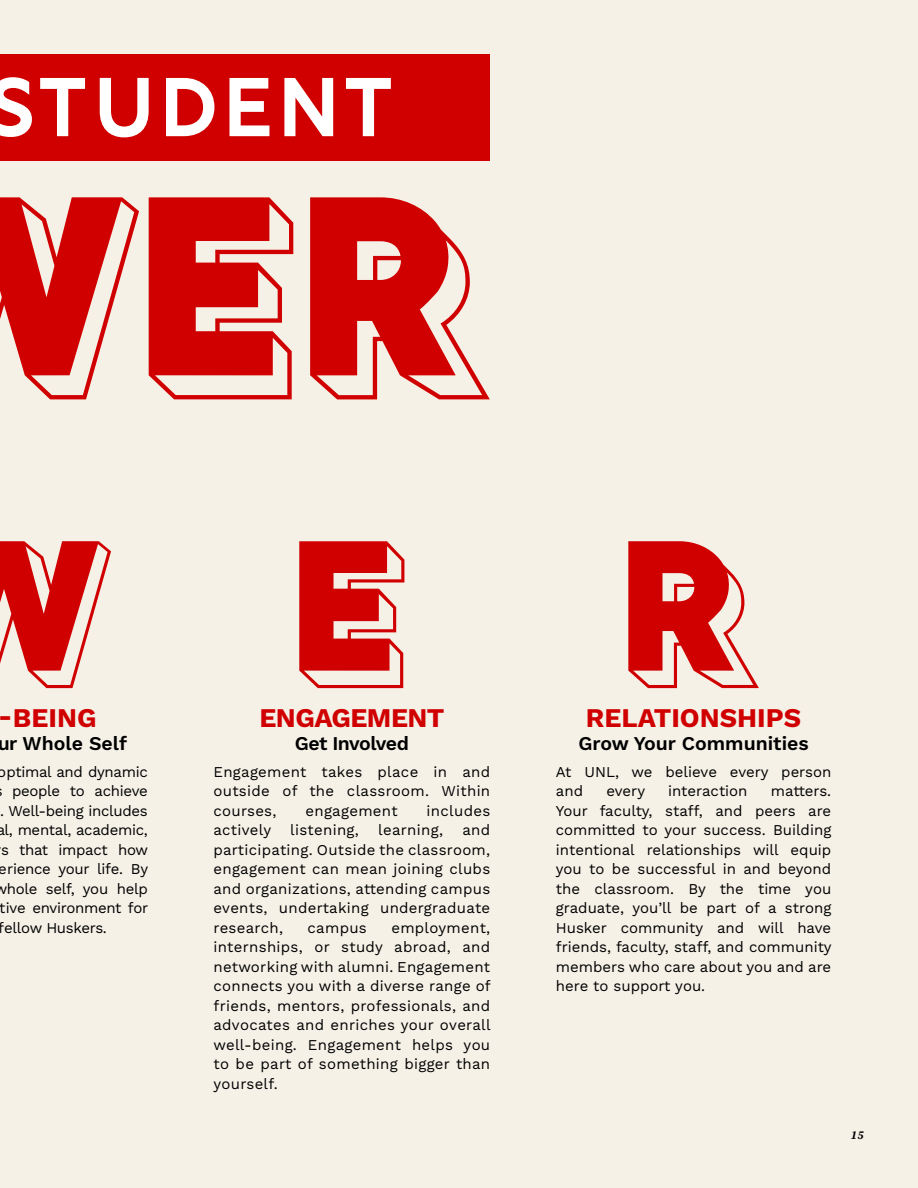
<style>
.page{position:relative;width:918px;height:1188px;background:#f5f1e7}
.page>*{position:absolute;margin:0;border:0;box-sizing:border-box;transform-origin:0 0}
.t1{font:700 27px "Work Sans";color:#d00000}
.t2{font:700 27px "Work Sans";letter-spacing:-.02em;color:#d00000}
.t3{font:600 19.5px "Work Sans";color:#000}
.t4{font:600 19.5px "Work Sans";letter-spacing:-.03em;color:#000}
.t5{font:15px/19.5px "Work Sans";color:#000;text-align:justify}
.t6{font:15px "Work Sans";letter-spacing:-.02em;color:#000}
.t7{font:15px "Work Sans";letter-spacing:.02em;color:#000}
.t8{font:italic 700 12px "Source Serif 4";color:#000}
</style>
<div class="page">
<div style="left:0;top:54px;width:490px;height:107px;background:#d00000"></div>
<svg style="left:0;top:77px;width:32px;height:60px"></svg>
<svg style="left:40px;top:78px;width:45px;height:58px"></svg>
<svg style="left:100px;top:78px;width:49px;height:59px"></svg>
<svg style="left:166px;top:78px;width:48px;height:58px"></svg>
<svg style="left:229px;top:78px;width:40px;height:58px"></svg>
<svg style="left:284px;top:78px;width:49px;height:58px"></svg>
<svg style="left:346px;top:78px;width:45px;height:58px"></svg>
<svg style="left:0;top:197px;width:139px;height:202px"></svg>
<svg style="left:310px;top:197px;width:180px;height:202px"></svg>
<svg style="left:149px;top:197px;width:144px;height:202px"></svg>
<svg style="left:0;top:541px;width:111px;height:147px"></svg>
<svg style="left:299px;top:541px;width:105px;height:147px"></svg>
<svg style="left:628px;top:541px;width:131px;height:147px"></svg>
<h1 class="t1" style="left:-1px;top:697px;width:99px">-BEING</h1>
<h2 class="t3" style="left:-3px;top:729px;width:131px">ur Whole Self</h2>
<p class="t6" style="left:-2px;top:760px;width:152px">optimal and dynamic</p>
<p class="t6" style="left:12px;top:780px;width:137px">people to achieve</p>
<p class="t6" style="left:0;top:799px;width:149px">. Well-being includes</p>
<p class="t6" style="left:-4px;top:819px;width:153px">al, mental, academic,</p>
<p class="t6" style="left:1px;top:838px;width:148px">s that impact how</p>
<p class="t6" style="left:-1px;top:858px;width:151px">erience your life. By</p>
<p class="t6" style="left:-6px;top:877px;width:155px">whole self, you help</p>
<p class="t6" style="left:0;top:897px;width:150px">tive environment for</p>
<p class="t6" style="left:-1px;top:916px;width:110px">fellow Huskers.</p>
<h1 class="t2" style="left:259px;top:697px;width:187px">ENGAGEMENT</h1>
<h2 class="t4" style="left:295px;top:729px;width:116px">Get Involved</h2>
<p class="t5" style="left:213px;top:761px;width:278px">Engagement takes place in and outside of the classroom. Within courses,</p>
<p class="t7" style="left:306px;top:799px;width:94px">engagement</p>
<p class="t7" style="left:427px;top:799px;width:65px">includes</p>
<p class="t5" style="left:213px;top:820px;width:278px;text-indent:249px">and participating. Outside the classroom, engagement can mean joining clubs and organizations, attending campus events, undertaking undergraduate research,</p>
<p class="t7" style="left:213px;top:819px;width:59px">actively</p>
<p class="t7" style="left:290px;top:819px;width:70px">listening,</p>
<p class="t7" style="left:378px;top:819px;width:66px">learning,</p>
<p class="t5" style="left:213px;top:917px;width:279px;text-indent:178px">employment, internships, or study abroad, and networking with alumni. Engagement connects you with a diverse range of friends, mentors, professionals, and advocates and enriches your overall well-being. Engagement helps you to be part of something bigger than yourself.</p>
<p class="t5" style="left:308px;top:917px;width:61px">campus</p>
<h1 class="t1" style="left:586px;top:697px;width:217px">RELATIONSHIPS</h1>
<h2 class="t3" style="left:578px;top:729px;width:232px">Grow Your Communities</h2>
<p class="t5" style="left:556px;top:761px;width:277px">At UNL, we believe every person and</p>
<p class="t5" style="left:606px;top:781px;width:40px">every</p>
<p class="t5" style="left:668px;top:781px;width:81px">interaction</p>
<p class="t5" style="left:556px;top:781px;width:277px;text-indent:215px">matters.<br>Your faculty, staff, and peers are committed to your success. Building intentional relationships will equip you to be successful in and beyond the classroom. By the time you graduate, you’ll be part of a strong Husker community and will have friends, faculty, staff, and community members who care about you and are here to support you.</p>
<p class="t8" style="left:851px;top:1127px;width:15px">15</p>
</div>
